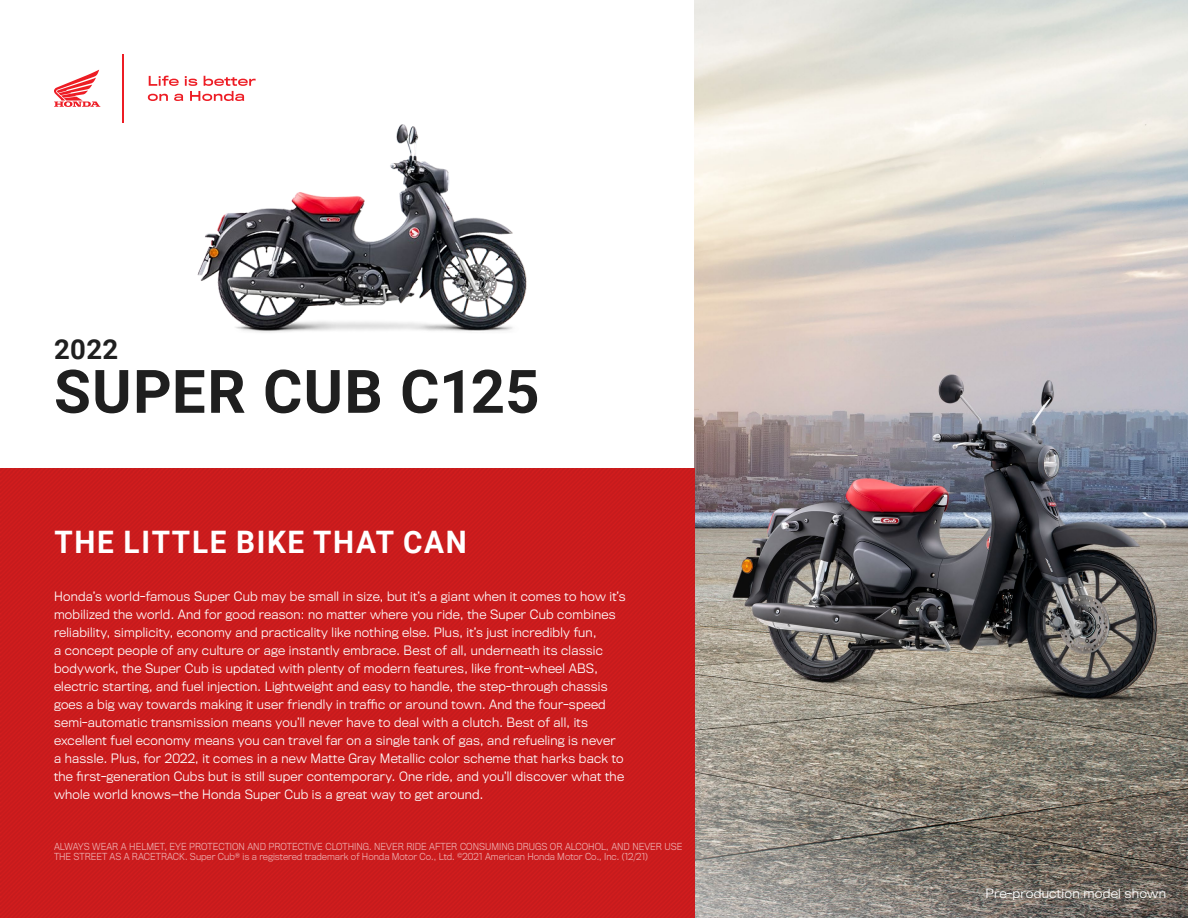
<style>
.page{position:relative;width:1188px;height:918px;background:#fff}
.page>*{position:absolute;margin:0;border:0;box-sizing:border-box;transform-origin:0 0}
.t1{font:700 60px "Roboto";letter-spacing:.02em;color:#1f1f1f}
.t2{font:700 31.05px "Roboto";letter-spacing:.055em;color:#fff;scale:.96 1}
.t3{font:700 27.45px "Roboto";color:#1f1f1f}
.t4{font:300 12px/18px "Titling Gothic FB";letter-spacing:.02em;color:#fff}
.t5{font:300 9px/10.5px "Titling Gothic FB";color:#fff;scale:.94 1}
</style>
<div class="page">
<img style="left:695px;top:0;width:493px;height:918px">
<div style="left:0;top:468px;width:695px;height:450px;background:#ca1b1d"></div>
<img style="left:147px;top:96px;width:380px;height:237px">
<svg style="left:54px;top:70px;width:46px;height:37px"></svg>
<svg style="left:148px;top:76px;width:108px;height:25px"></svg>
<hr style="left:122px;top:54px;width:2px;height:69px;background:#ed1c24">
<h3 class="t3" style="left:54px;top:330px;width:66px">2022</h3>
<h1 class="t1" style="left:54px;top:349px;width:487px">SUPER CUB C125</h1>
<h2 class="t2" style="left:55px;top:520px;width:431px">THE LITTLE BIKE THAT CAN</h2>
<p class="t4" style="left:54px;top:587px;width:573px">Honda’s world-famous Super Cub may be small in size, but it’s a giant when it comes to how it’s mobilized the world. And for good reason: no matter where you ride, the Super Cub combines reliability, simplicity, economy and practicality like nothing else. Plus, it’s just incredibly fun,<br>a concept people of any culture or age instantly embrace. Best of all, underneath its classic bodywork, the Super Cub is updated with plenty of modern features, like front-wheel ABS, electric starting, and fuel injection. Lightweight and easy to handle, the step-through chassis goes a big way towards making it user friendly in traffic or around town. And the four-speed semi-automatic transmission means you’ll never have to deal with a clutch. Best of all, its excellent fuel economy means you can travel far on a single tank of gas, and refueling is never<br>a hassle. Plus, for 2022, it comes in a new Matte Gray Metallic color scheme that harks back to the first-generation Cubs but is still super contemporary. One ride, and you’ll discover what the whole world knows—the Honda Super Cub is a great way to get around.</p>
<p class="t5" style="left:54px;top:841px;width:670px">ALWAYS WEAR A HELMET, EYE PROTECTION AND PROTECTIVE CLOTHING. NEVER RIDE AFTER CONSUMING DRUGS OR ALCOHOL, AND NEVER USE<br>THE STREET AS A RACETRACK. Super Cub® is a registered trademark of Honda Motor Co., Ltd. ©2021 American Honda Motor Co., Inc. (12/21)</p>
<p class="t4" style="left:985px;top:885px;width:182px">Pre-production model shown</p>
</div>
